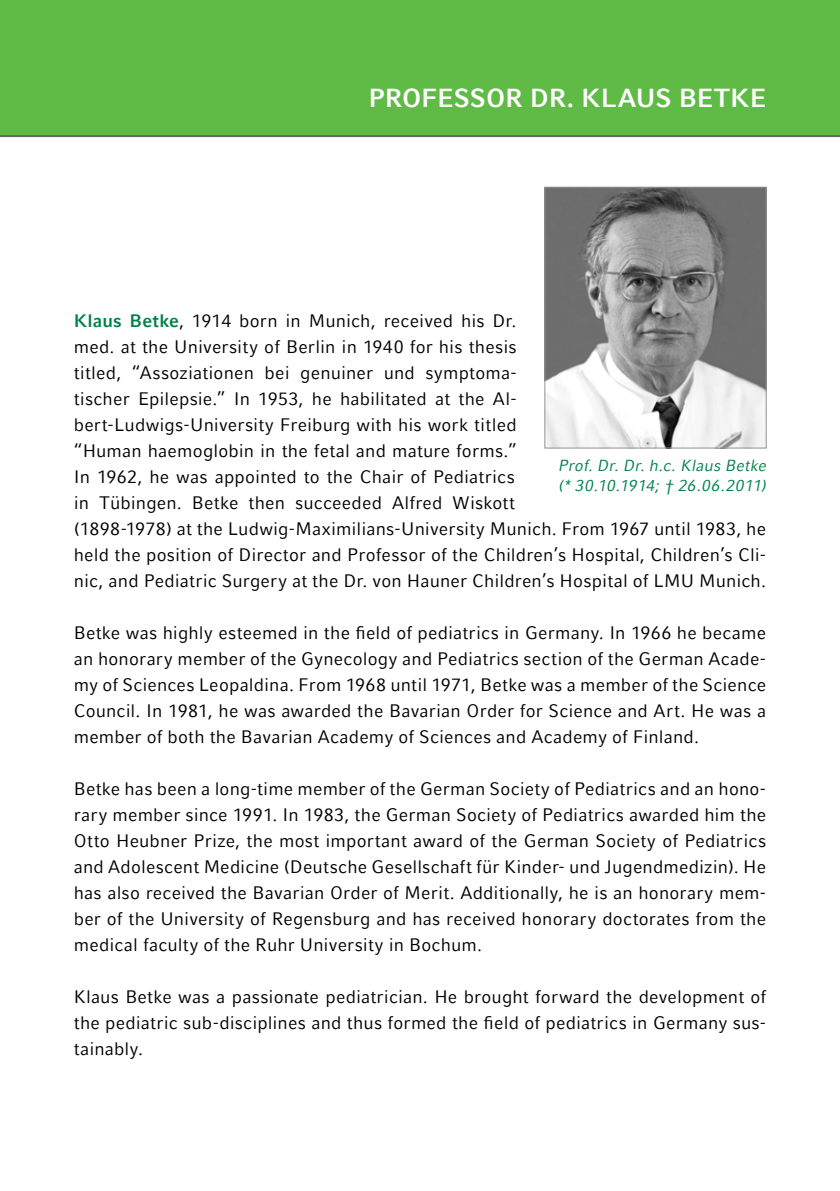
<style>
.page{position:relative;width:840px;height:1191px;background:#fff}
.page>*{position:absolute;margin:0;border:0;box-sizing:border-box;transform-origin:0 0}
.t1{font:700 26px "LMU Compatil Fact";letter-spacing:-.005em;color:#fff}
.t2{font:18px/26px "LMU Compatil Fact";letter-spacing:.01em;color:#000;text-align:justify}
.t3{font:italic 16px/19.2px "LMU Compatil Fact";letter-spacing:.01em;color:#00824a}
.s1{font-weight:700;color:#00824a}
</style>
<div class="page">
<div style="left:0;top:0;width:839px;height:137px;background:#60bb46"></div>
<img style="left:546px;top:189px;width:217px;height:257px">
<div style="left:544px;top:187px;width:221px;height:261px;border:1px solid #939598"></div>
<h1 class="t1" style="left:368px;top:83px;width:399px">PROFESSOR DR. KLAUS BETKE</h1>
<p class="t2" style="left:74px;top:307px;width:693px;text-align:left"><span class="s1">KLAUS BETKE</span>, 1914 born in Munich, received his Dr.<br>med. at the University of Berlin in 1940 for his thesis<br>titled, “Assoziationen bei genuiner und symptoma-<br>tischer Epilepsie.” In 1953, he habilitated at the Al-<br>bert-Ludwigs-University Freiburg with his work titled<br>“Human haemoglobin in the fetal and mature forms.”<br>In 1962, he was appointed to the Chair of Pediatrics<br>in Tübingen. Betke then succeeded Alfred Wiskott<br>(1898-1978) at the Ludwig-Maximilians-University Munich. From 1967 until 1983, he held the position of Director and Professor of the Children’s Hospital, Children’s Cli&shy;nic, and Pediatric Surgery at the Dr. von Hauner Children’s Hospital of LMU Munich.</p>
<p class="t2" style="left:74px;top:619px;width:693px">Betke was highly esteemed in the field of pediatrics in Germany. In 1966 he became an honorary member of the Gynecology and Pediatrics section of the German Acade&shy;my of Sciences Leopaldina. From 1968 until 1971, Betke was a member of the Science Council. In 1981, he was awarded the Bavarian Order for Science and Art. He was a member of both the Bavarian Academy of Sciences and Academy of Finland.</p>
<p class="t2" style="left:74px;top:775px;width:693px">Betke has been a long-time member of the German Society of Pediatrics and an hono&shy;rary member since 1991. In 1983, the German Society of Pediatrics awarded him the Otto Heubner Prize, the most important award of the German Society of Pediatrics and Adolescent Medicine (Deutsche Gesellschaft für Kinder- und Jugendmedizin). He has also received the Bavarian Order of Merit. Additionally, he is an honorary mem&shy;ber of the University of Regensburg and has received honorary doctorates from the medical faculty of the Ruhr University in Bochum.</p>
<p class="t2" style="left:74px;top:983px;width:693px">Klaus Betke was a passionate pediatrician. He brought forward the development of the pediatric sub-disciplines and thus formed the field of pediatrics in Germany sus&shy;tainably.</p>
<p class="t3" style="left:557px;top:456px;width:210px">Prof. Dr. Dr. h.c. Klaus Betke (* 30.10.1914; † 26.06.2011)</p>
</div>
